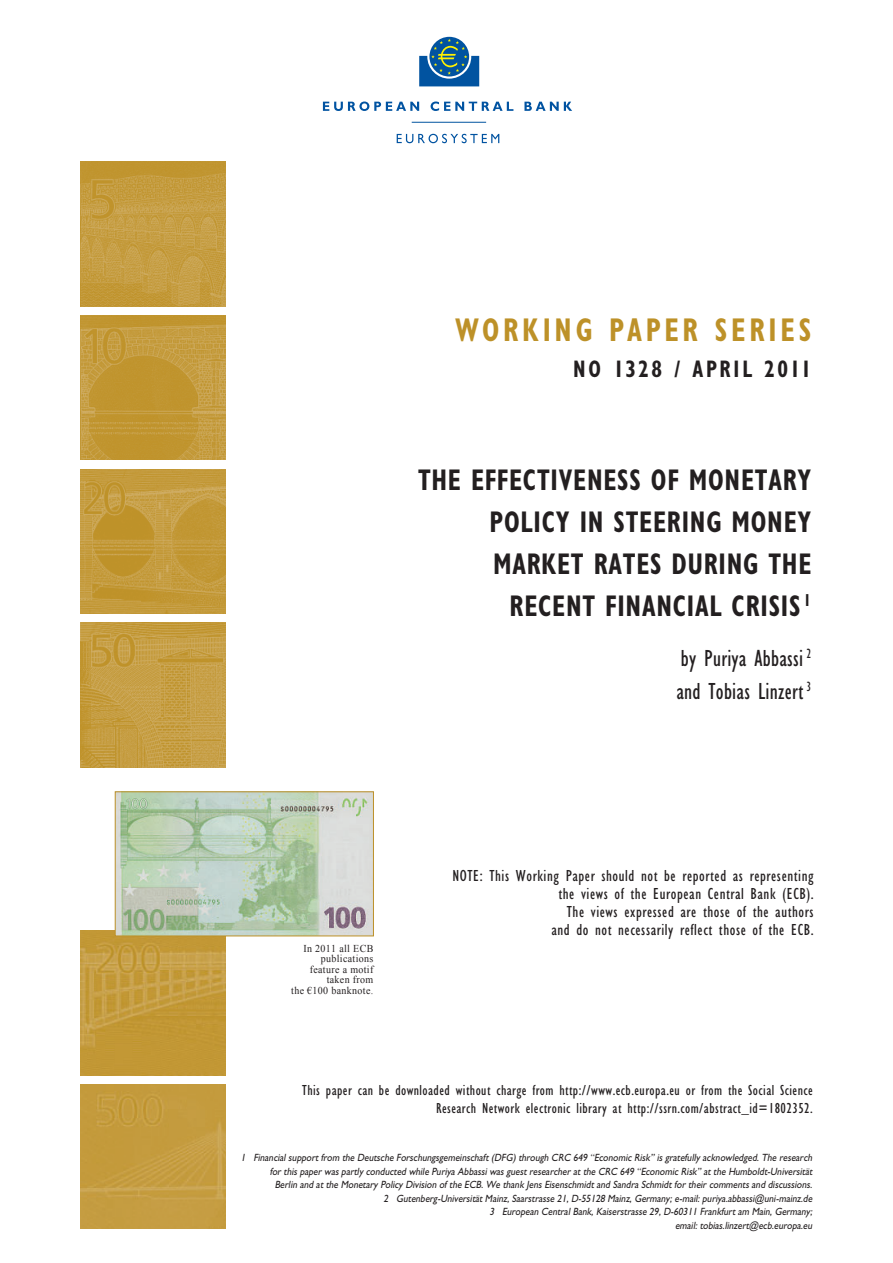
<style>
.page{position:relative;width:893px;height:1263px;background:#fff}
.page>*{position:absolute;margin:0;border:0;box-sizing:border-box;transform-origin:0 0}
.t1{font:700 condensed 33px "Gill Sans Myriad";letter-spacing:.135em;color:#bd9128;scale:.85 1}
.t2{font:700 condensed 30px/42px "Gill Sans Myriad";letter-spacing:.03em;color:#231f20;text-align:right;scale:.85 1}
.t3{font:condensed 24px/33px "Gill Sans Myriad";letter-spacing:.01em;color:#231f20;scale:.95 1}
.t4{font:700 condensed 24px "Gill Sans Myriad";letter-spacing:.12em;color:#231f20;scale:.85 1}
.t5{font:condensed 16.5px/18px "Gill Sans Myriad";letter-spacing:.035em;color:#231f20;text-align:right}
.t6{font:condensed 15px/18px "Gill Sans Myriad";letter-spacing:.03em;color:#231f20;text-align:right}
.t7{font:italic 10.5px/13.5px "Gill Sans Myriad";color:#231f20;text-align:right;scale:.9 1}
.t8{font:10.5px/10.5px "Times New Roman WGL";letter-spacing:.035em;color:#231f20;text-align:right;scale:.95 1}
.s1{font-family:"Times New Roman WGL"}
</style>
<div class="page">
<svg style="left:429px;top:37px;width:40px;height:39px"></svg>
<svg style="left:419px;top:39px;width:60px;height:47px"></svg>
<svg style="left:323px;top:102px;width:96px;height:9px"></svg>
<svg style="left:431px;top:102px;width:82px;height:9px"></svg>
<svg style="left:524px;top:102px;width:48px;height:9px"></svg>
<svg style="left:397px;top:134px;width:102px;height:9px"></svg>
<hr style="left:412px;top:122px;width:74px;height:1px;background:#0153a0">
<img style="left:81px;top:162px;width:144px;height:144px">
<img style="left:81px;top:315px;width:144px;height:145px">
<img style="left:81px;top:469px;width:144px;height:145px">
<img style="left:81px;top:623px;width:144px;height:144px">
<img style="left:81px;top:931px;width:144px;height:144px">
<img style="left:81px;top:1084px;width:144px;height:145px">
<img style="left:117px;top:793px;width:255px;height:141px">
<div style="left:115px;top:791px;width:259px;height:145px;border:1px solid #bd9128"></div>
<h1 class="t1" style="left:455px;top:319px;width:421px">WORKING PAPER SERIES</h1>
<h3 class="t4" style="left:573px;top:360px;width:282px">NO 1328 / APRIL 2011</h3>
<h2 class="t2" style="left:418px;top:462px;width:464px">THE EFFECTIVENESS OF MONETARY<br>POLICY IN STEERING MONEY<br>MARKET RATES DURING THE<br>RECENT FINANCIAL CRISIS <sup>1</sup></h2>
<h3 class="t3" style="left:676px;top:644px;width:144px">by Puriya Abbassi <sup>2 </sup>and Tobias Linzert <sup>3</sup></h3>
<p class="t8" style="left:291px;top:944px;width:88px">In 2011 all ECB publications feature a motif taken from<br>the €100 banknote.</p>
<h3 class="t5" style="left:452px;top:869px;width:363px">NOTE: This Working Paper should not be reported as representing the views of the European Central Bank (ECB).<br>The views expressed are those of the authors<br>and do not necessarily reflect those of the ECB.</h3>
<h3 class="t6" style="left:302px;top:1082px;width:512px">This paper can be downloaded without charge from http://www.ecb.europa.eu or from the Social Science<br>Research Network electronic library at http://ssrn.com/abstract_id=1802352.</h3>
<p class="t7" style="left:241px;top:1152px;width:638px">1 Financial support from the Deutsche Forschungsgemeinschaft (DFG) through CRC 649 <span class="s1">“</span>Economic Risk” is gratefully acknowledged. The research for this paper was partly conducted while Puriya Abbassi was guest researcher at the CRC 649 <span class="s1">“</span>Economic Risk” at the Humboldt-Universität<br>Berlin and at the Monetary Policy Division of the ECB. We thank Jens Eisenschmidt and Sandra Schmidt for their comments and discussions.<br>2 Gutenberg-Universität Mainz, Saarstrasse 21, D-55128 Mainz, Germany; e-mail: puriya.abbassi@uni-mainz.de<br>3 European Central Bank, Kaiserstrasse 29, D-60311 Frankfurt am Main, Germany;<br>email: tobias.linzert@ecb.europa.eu</p>
</div>
